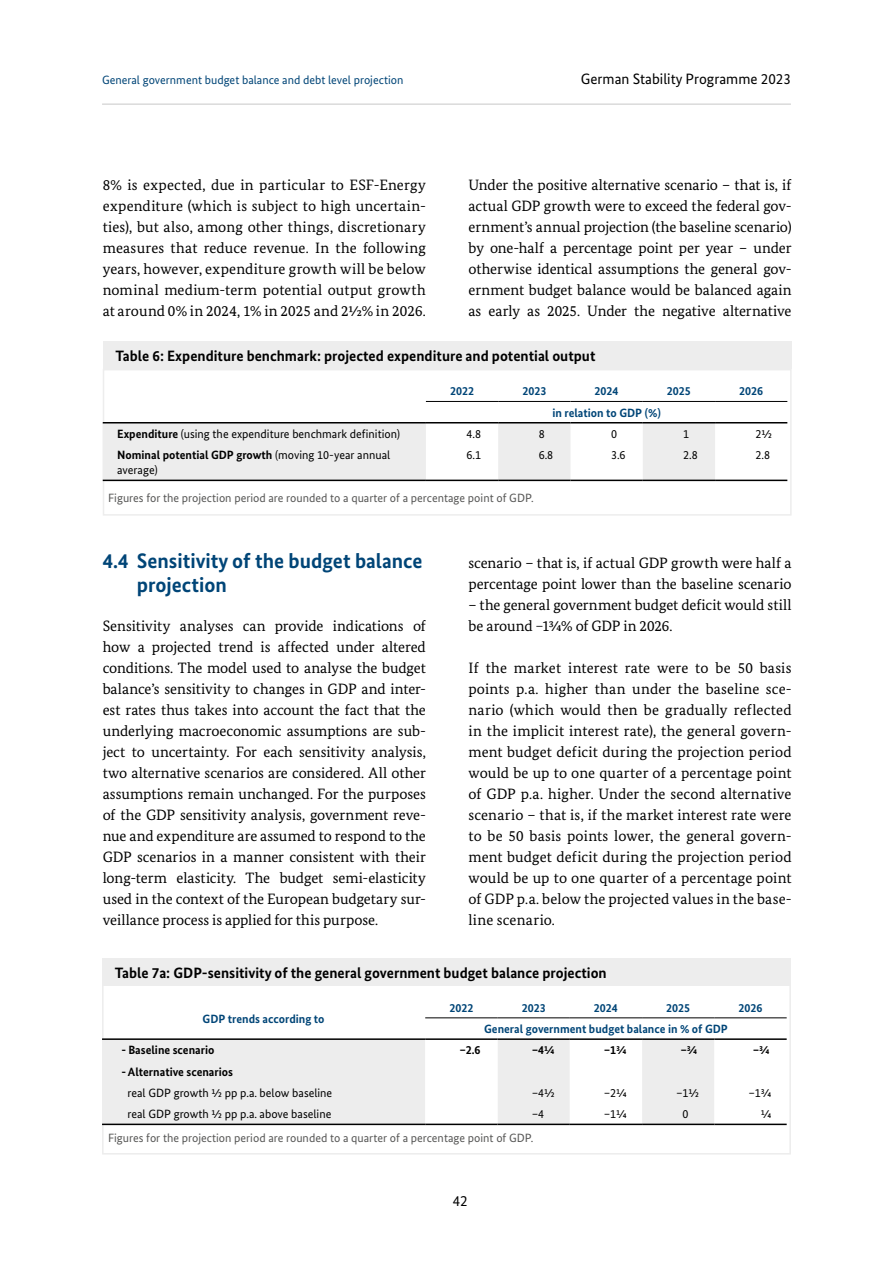
<style>
.page{position:relative;width:893px;height:1263px;background:#fff}
.page>*{position:absolute;margin:0;border:0;box-sizing:border-box;transform-origin:0 0}
.t1{font:700 21px/24px "Bundes Sans";color:#004577}
.Zweispaltiger_Fließt{font:15px/21px "Bundes Serif";color:#000;text-align:justify}
.t2{font:700 15px "Bundes Sans";color:#000}
.t3{font:15px "Bundes Sans";color:#000}
.t4{font:12px/15px "Bundes Sans";color:#000}
.t5{font:12px "Bundes Sans";color:#575756}
.t6{font:700 12px "Bundes Sans";color:#004577}
.t7{font:12px "Bundes Sans";color:#004577}
.t8{font:700 12px "Bundes Sans";color:#000}
.s1{font-weight:700}
</style>
<div class="page">
<hr style="left:102px;top:103px;width:689px;height:2px;background:#dadada">
<div style="left:103px;top:369px;width:689px;height:147px;border:2px solid #ededed"></div>
<div style="left:102px;top:983px;width:689px;height:171px;border:2px solid #ededed"></div>
<div style="left:103px;top:341px;width:689px;height:28px;background:#ededed"></div>
<svg style="left:103px;top:380px;width:684px;height:100px"></svg>
<hr style="left:426px;top:401px;width:72px;height:1px;background:#000">
<hr style="left:498px;top:401px;width:72px;height:1px;background:#000">
<hr style="left:570px;top:401px;width:73px;height:1px;background:#000">
<hr style="left:643px;top:401px;width:72px;height:1px;background:#000">
<hr style="left:715px;top:401px;width:72px;height:1px;background:#000">
<hr style="left:103px;top:422px;width:323px;height:1px;background:#000">
<hr style="left:426px;top:422px;width:72px;height:1px;background:#000">
<hr style="left:498px;top:422px;width:72px;height:1px;background:#000">
<hr style="left:570px;top:422px;width:73px;height:1px;background:#000">
<hr style="left:643px;top:422px;width:72px;height:1px;background:#000">
<hr style="left:715px;top:422px;width:72px;height:1px;background:#000">
<hr style="left:103px;top:480px;width:323px;height:1px;background:#000">
<hr style="left:426px;top:480px;width:72px;height:1px;background:#000">
<hr style="left:498px;top:480px;width:72px;height:1px;background:#000">
<hr style="left:570px;top:480px;width:73px;height:1px;background:#000">
<hr style="left:643px;top:480px;width:72px;height:1px;background:#000">
<hr style="left:715px;top:480px;width:72px;height:1px;background:#000">
<div style="left:102px;top:958px;width:689px;height:27px;background:#ededed"></div>
<div style="left:102px;top:1040px;width:323px;height:83px;background:#ededed"></div>
<svg style="left:498px;top:1040px;width:216px;height:83px"></svg>
<hr style="left:425px;top:1017px;width:72px;height:1px;background:#000">
<hr style="left:497px;top:1017px;width:73px;height:1px;background:#000">
<hr style="left:570px;top:1017px;width:72px;height:1px;background:#000">
<hr style="left:642px;top:1017px;width:72px;height:1px;background:#000">
<hr style="left:714px;top:1017px;width:73px;height:1px;background:#000">
<hr style="left:102px;top:1038px;width:323px;height:2px;background:#000">
<hr style="left:425px;top:1038px;width:72px;height:2px;background:#000">
<hr style="left:497px;top:1038px;width:73px;height:2px;background:#000">
<hr style="left:570px;top:1038px;width:72px;height:2px;background:#000">
<hr style="left:642px;top:1038px;width:72px;height:2px;background:#000">
<hr style="left:714px;top:1038px;width:73px;height:2px;background:#000">
<hr style="left:102px;top:1123px;width:323px;height:2px;background:#000">
<hr style="left:425px;top:1123px;width:72px;height:2px;background:#000">
<hr style="left:497px;top:1123px;width:73px;height:2px;background:#000">
<hr style="left:570px;top:1123px;width:72px;height:2px;background:#000">
<hr style="left:642px;top:1123px;width:72px;height:2px;background:#000">
<hr style="left:714px;top:1123px;width:73px;height:2px;background:#000">
<p class="t7" style="left:102px;top:72px;width:303px">General government budget balance and debt level projection</p>
<p class="t3" style="left:581px;top:69px;width:212px">German Stability Programme 2023</p>
<p class="Zweispaltiger_Fließt" style="left:103px;top:174px;width:325px">8% is expected, due in particular to ESF-Energy expenditure (which is subject to high uncertain&shy;ties), but also, among other things, discretionary measures that reduce revenue. In the following years, however, expenditure growth will be below nominal medium-term potential output growth at around 0% in 2024, 1% in 2025 and 2½% in 2026.</p>
<p class="Zweispaltiger_Fließt" style="left:468px;top:174px;width:325px">Under the positive alternative scenario – that is, if actual GDP growth were to exceed the federal gov&shy;ernment’s annual projection (the baseline scenario) by one-half a percentage point per year – under otherwise identical assumptions the general gov&shy;ernment budget balance would be balanced again as early as 2025. Under the negative alternative</p>
<p class="t2" style="left:115px;top:347px;width:481px">Table 6: Expenditure benchmark: projected expenditure and potential output</p>
<p class="t6" style="left:450px;top:384px;width:25px">2022</p>
<p class="t6" style="left:522px;top:384px;width:25px">2023</p>
<p class="t6" style="left:595px;top:384px;width:25px">2024</p>
<p class="t6" style="left:667px;top:384px;width:25px">2025</p>
<p class="t6" style="left:739px;top:384px;width:25px">2026</p>
<p class="t6" style="left:552px;top:405px;width:110px">in relation to GDP (%)</p>
<p class="t4" style="left:117px;top:426px;width:284px"><span class="s1">Expenditure</span> (using the expenditure benchmark definition)</p>
<p class="t4" style="left:466px;top:426px;width:16px">4.8</p>
<p class="t4" style="left:539px;top:426px;width:7px">8</p>
<p class="t4" style="left:611px;top:426px;width:7px">0</p>
<p class="t4" style="left:683px;top:426px;width:7px">1</p>
<p class="t4" style="left:756px;top:426px;width:18px">2½</p>
<p class="t4" style="left:117px;top:448px;width:274px"><span class="s1">Nominal potential GDP growth</span> (moving 10-year annual average)</p>
<p class="t4" style="left:466px;top:448px;width:16px">6.1</p>
<p class="t4" style="left:539px;top:448px;width:16px">6.8</p>
<p class="t4" style="left:611px;top:448px;width:16px">3.6</p>
<p class="t4" style="left:683px;top:448px;width:16px">2.8</p>
<p class="t4" style="left:756px;top:448px;width:16px">2.8</p>
<p class="t5" style="left:108px;top:491px;width:427px">Figures for the projection period are rounded to a quarter of a percentage point of GDP.</p>
<p class="t1" style="left:137px;top:548px;width:287px;text-indent:-34px">4.4 Sensitivity of the budget balance projection</p>
<p class="Zweispaltiger_Fließt" style="left:103px;top:615px;width:325px">Sensitivity analyses can provide indications of how a projected trend is affected under altered conditions. The model used to analyse the budget balance’s sensitivity to changes in GDP and inter&shy;est rates thus takes into account the fact that the underlying macroeconomic assumptions are sub&shy;ject to uncertainty. For each sensitivity analysis, two alternative scenarios are considered. All other assumptions remain unchanged. For the purposes of the GDP sensitivity analysis, government reve&shy;nue and expenditure are assumed to respond to the GDP scenarios in a manner consistent with their long-term elasticity. The budget semi-elasticity used in the context of the European budgetary sur&shy;veillance process is applied for this purpose.</p>
<p class="Zweispaltiger_Fließt" style="left:468px;top:552px;width:325px">scenario – that is, if actual GDP growth were half a percentage point lower than the baseline scenario</p>
<p class="Zweispaltiger_Fließt" style="left:468px;top:594px;width:325px">– the general government budget deficit would still be around −1¾% of GDP in 2026.</p>
<p class="Zweispaltiger_Fließt" style="left:468px;top:657px;width:325px">If the market interest rate were to be 50 basis points p.a. higher than under the baseline sce&shy;nario (which would then be gradually reflected in the implicit interest rate), the general govern&shy;ment budget deficit during the projection period would be up to one quarter of a percentage point of GDP p.a. higher. Under the second alternative scenario – that is, if the market interest rate were to be 50 basis points lower, the general govern&shy;ment budget deficit during the projection period would be up to one quarter of a percentage point of GDP p.a. below the projected values in the base&shy;line scenario.</p>
<p class="t2" style="left:115px;top:963px;width:493px">Table 7a: GDP-sensitivity of the general government budget balance projection</p>
<p class="t6" style="left:203px;top:1011px;width:124px">GDP trends according to</p>
<p class="t6" style="left:449px;top:1000px;width:25px">2022</p>
<p class="t6" style="left:522px;top:1000px;width:25px">2023</p>
<p class="t6" style="left:594px;top:1000px;width:25px">2024</p>
<p class="t6" style="left:666px;top:1000px;width:25px">2025</p>
<p class="t6" style="left:738px;top:1000px;width:25px">2026</p>
<p class="t6" style="left:484px;top:1022px;width:245px">General government budget balance in % of GDP</p>
<p class="t8" style="left:121px;top:1043px;width:95px">- Baseline scenario</p>
<p class="t8" style="left:460px;top:1043px;width:22px">−2.6</p>
<p class="t8" style="left:532px;top:1043px;width:24px">−4¼</p>
<p class="t8" style="left:604px;top:1043px;width:24px">−1¾</p>
<p class="t8" style="left:681px;top:1043px;width:18px">−¾</p>
<p class="t8" style="left:753px;top:1043px;width:18px">−¾</p>
<p class="t8" style="left:121px;top:1064px;width:113px">- Alternative scenarios</p>
<p class="t4" style="left:128px;top:1085px;width:206px">real GDP growth ½ pp p.a. below baseline</p>
<p class="t4" style="left:532px;top:1085px;width:24px">−4½</p>
<p class="t4" style="left:604px;top:1085px;width:24px">−2¼</p>
<p class="t4" style="left:677px;top:1085px;width:24px">−1½</p>
<p class="t4" style="left:749px;top:1085px;width:24px">−1¾</p>
<p class="t4" style="left:128px;top:1106px;width:205px">real GDP growth ½ pp p.a. above baseline</p>
<p class="t4" style="left:532px;top:1106px;width:13px">−4</p>
<p class="t4" style="left:604px;top:1106px;width:24px">−1¼</p>
<p class="t4" style="left:683px;top:1106px;width:7px">0</p>
<p class="t4" style="left:761px;top:1106px;width:12px">¼</p>
<p class="t5" style="left:108px;top:1131px;width:427px">Figures for the projection period are rounded to a quarter of a percentage point of GDP.</p>
<p class="t3" style="left:453px;top:1192px;width:16px">42</p>
</div>
